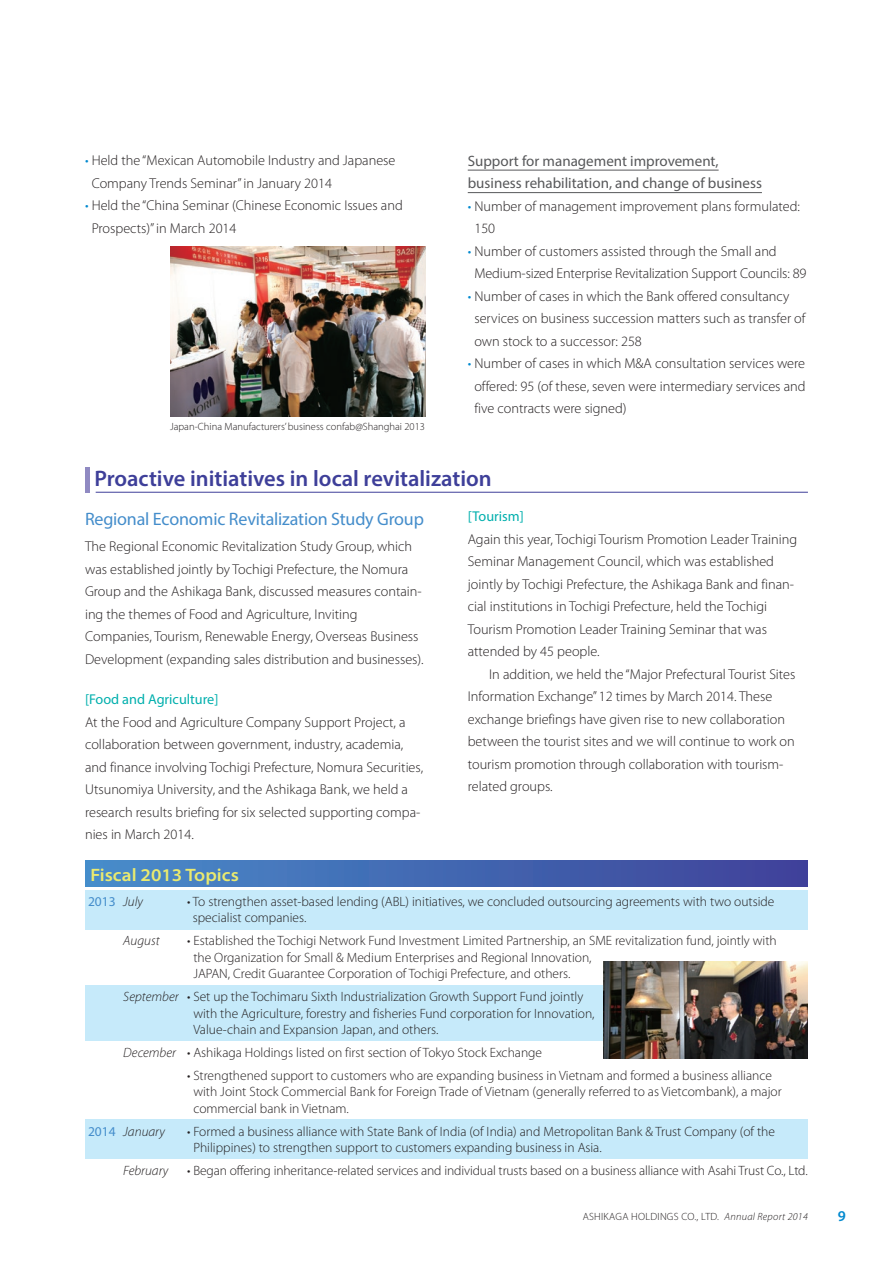
<style>
.page{position:relative;width:893px;height:1263px;background:#fff}
.page>*{position:absolute;margin:0;border:0;box-sizing:border-box;transform-origin:0 0}
.t1{font:600 22.5px "Myriad Pro";color:#3e3f99}
.t2{font:18px "Myriad Pro";letter-spacing:-.01em;color:#448dcb}
.t3{font:600 semi-expanded 18px "Myriad Pro";color:#eaea6f}
.t4{font:15px/22.5px "Myriad Pro";color:#57585a}
.t5{font:600 15px "Myriad Pro";color:#0089cf}
.t6{font:300 14.25px/22.5px "Myriad Pro";color:#231f20}
.t7{font:14.25px "Myriad Pro";color:#00afad}
.t8{font:300 13.5px/16.5px "Myriad Pro";color:#231f20}
.t9{font:italic 300 13.5px "Myriad Pro";color:#231f20}
.t10{font:13.5px "Myriad Pro";color:#448dcb}
.t11{font:300 10.5px "Myriad Pro";color:#231f20}
.t12{font:300 10.5px "Myriad Pro";letter-spacing:.025em;color:#231f20}
.s1{color:#0089cf}
.s2{font-weight:300;font-style:italic;color:#231f20}
.s3{font-style:italic}
.s4{font-weight:400;font-style:normal;color:#448dcb}
</style>
<div class="page">
<div style="left:85px;top:890px;width:723px;height:40px;background:#c6eafa"></div>
<div style="left:85px;top:985px;width:723px;height:55px;background:#c6eafa"></div>
<div style="left:85px;top:1119px;width:723px;height:40px;background:#c6eafa"></div>
<hr style="left:468px;top:170px;width:251px;height:1px;background:#57585a">
<hr style="left:468px;top:192px;width:294px;height:1px;background:#57585a">
<hr style="left:85px;top:467px;width:4px;height:25px;background:#908ac2">
<img style="left:170px;top:247px;width:255px;height:170px">
<img style="left:604px;top:961px;width:204px;height:98px">
<div style="left:85px;top:860px;width:723px;height:26px;background:linear-gradient(to right,#488dca,#3e4199)"></div>
<hr style="left:96px;top:492px;width:712px;height:1px;background:#3e3f99">
<p class="t6" style="left:92px;top:149px;width:305px;text-indent:-7px"><span class="s1">•</span> Held the “Mexican Automobile Industry and Japanese<br>Company Trends Seminar” in January 2014</p>
<p class="t6" style="left:92px;top:194px;width:313px;text-indent:-7px"><span class="s1">•</span> Held the “China Seminar (Chinese Economic Issues and<br>Prospects)” in March 2014</p>
<p class="t11" style="left:170px;top:420px;width:256px">Japan-China Manufacturers’ business confab@Shanghai 2013</p>
<p class="t4" style="left:468px;top:149px;width:296px">Support for management improvement, business rehabilitation, and change of business</p>
<p class="t6" style="left:474px;top:194px;width:327px;text-indent:-7px"><span class="s1">•</span> Number of management improvement plans formulated:<br>150</p>
<p class="t6" style="left:474px;top:239px;width:334px;text-indent:-7px"><span class="s1">•</span> Number of customers assisted through the Small and<br>Medium-sized Enterprise Revitalization Support Councils: 89</p>
<p class="t6" style="left:474px;top:284px;width:333px;text-indent:-7px"><span class="s1">•</span> Number of cases in which the Bank offered consultancy services on business succession matters such as transfer of own stock to a successor: 258</p>
<p class="t6" style="left:474px;top:352px;width:333px;text-align:justify;text-indent:-7px"><span class="s1">•</span> Number of cases in which M&amp;A consultation services were offered: 95 (of these, seven were intermediary services and five contracts were signed)</p>
<h1 class="t1" style="left:94px;top:464px;width:399px">Proactive initiatives in local revitalization</h1>
<p class="t2" style="left:85px;top:507px;width:340px">Regional Economic Revitalization Study Group</p>
<p class="t6" style="left:85px;top:535px;width:340px">The Regional Economic Revitalization Study Group, which was established jointly by Tochigi Prefecture, the Nomura Group and the Ashikaga Bank, discussed measures contain&shy;ing the themes of Food and Agriculture, Inviting Companies, Tourism, Renewable Energy, Overseas Business Development (expanding sales distribution and businesses).</p>
<p class="t7" style="left:85px;top:691px;width:135px">[Food and Agriculture]</p>
<p class="t6" style="left:85px;top:711px;width:340px">At the Food and Agriculture Company Support Project, a collaboration between government, industry, academia, and finance involving Tochigi Prefecture, Nomura Securities, Utsunomiya University, and the Ashikaga Bank, we held a research results briefing for six selected supporting compa&shy;nies in March 2014.</p>
<p class="t3" style="left:90px;top:863px;width:150px">Fiscal 2013 Topics</p>
<p class="t7" style="left:468px;top:508px;width:58px">[Tourism]</p>
<p class="t6" style="left:468px;top:528px;width:331px">Again this year, Tochigi Tourism Promotion Leader Training Seminar Management Council, which was established jointly by Tochigi Prefecture, the Ashikaga Bank and finan&shy;cial institutions in Tochigi Prefecture, held the Tochigi Tourism Promotion Leader Training Seminar that was attended by 45 people.</p>
<p class="t6" style="left:468px;top:663px;width:329px;text-indent:21px">In addition, we held the “Major Prefectural Tourist Sites Information Exchange” 12 times by March 2014. These exchange briefings have given rise to new collaboration between the tourist sites and we will continue to work on tourism promotion through collaboration with tourism&shy;related groups.</p>
<p class="t10" style="left:88px;top:893px;width:57px">2013 <span class="s2">July</span></p>
<p class="t8" style="left:193px;top:893px;width:583px;text-indent:-6px">• To strengthen asset-based lending (ABL) initiatives, we concluded outsourcing agreements with two outside specialist companies.</p>
<p class="t9" style="left:123px;top:932px;width:38px">August</p>
<p class="t8" style="left:193px;top:932px;width:585px;text-indent:-6px">• Established the Tochigi Network Fund Investment Limited Partnership, an SME revitalization fund, jointly with the Organization for Small &amp; Medium Enterprises and Regional Innovation,<br>JAPAN, Credit Guarantee Corporation of Tochigi Prefecture, and others.</p>
<p class="t8" style="left:193px;top:988px;width:403px;text-indent:-70px"><span class="s3">September</span> • Set up the Tochimaru Sixth Industrialization Growth Support Fund jointly with the Agriculture, forestry and fisheries Fund corporation for Innovation,<br>Value-chain and Expansion Japan, and others.</p>
<p class="t8" style="left:123px;top:1044px;width:420px"><span class="s3">December</span> • Ashikaga Holdings listed on first section of Tokyo Stock Exchange</p>
<p class="t8" style="left:193px;top:1067px;width:590px;text-indent:-6px">• Strengthened support to customers who are expanding business in Vietnam and formed a business alliance with Joint Stock Commercial Bank for Foreign Trade of Vietnam (generally referred to as Vietcombank), a major commercial bank in Vietnam.</p>
<p class="t9" style="left:88px;top:1123px;width:78px"><span class="s4">2014</span> January</p>
<p class="t8" style="left:193px;top:1123px;width:583px;text-indent:-6px">• Formed a business alliance with State Bank of India (of India) and Metropolitan Bank &amp; Trust Company (of the<br>Philippines) to strengthen support to customers expanding business in Asia.</p>
<p class="t9" style="left:123px;top:1162px;width:47px">February</p>
<p class="t8" style="left:187px;top:1162px;width:622px">• Began offering inheritance-related services and individual trusts based on a business alliance with Asahi Trust Co., Ltd.</p>
<p class="t12" style="left:583px;top:1210px;width:227px">ASHIKAGA HOLDINGS CO., LTD. <span class="s3">Annual Report 2014</span></p>
<p class="t5" style="left:838px;top:1207px;width:10px">9</p>
</div>
